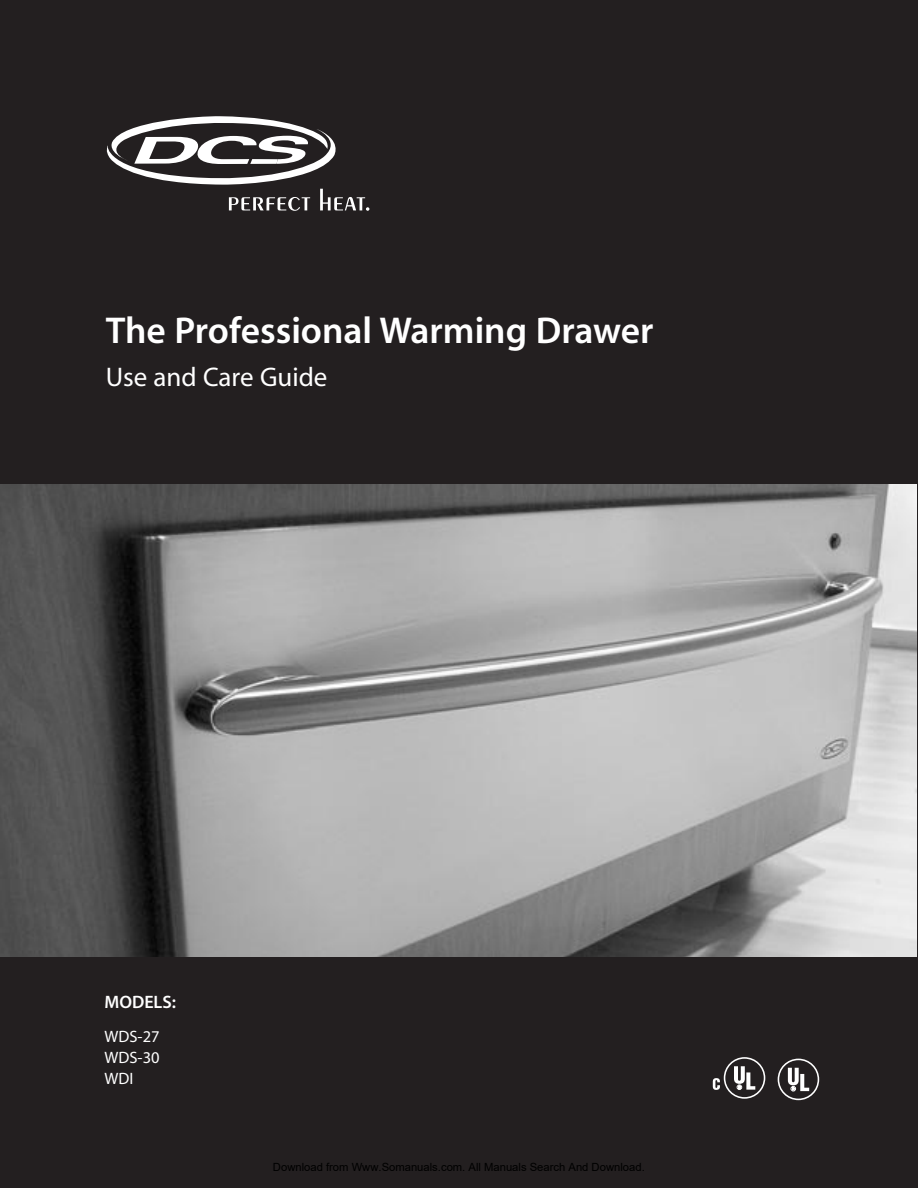
<style>
.page{position:relative;width:918px;height:1188px;background:#231f20}
.page>*{position:absolute;margin:0;border:0;box-sizing:border-box;transform-origin:0 0}
.t1{font:37.5px "Myriad MM 565 600";color:#fff}
.t2{font:27px "Myriad MM 400 600";color:#fff}
.t3{font:18px "Myriad MM 565 600";color:#fff}
.t4{font:16.5px/21px "Myriad MM 400 600";color:#fff;text-align:justify}
.t5{font:11.25px "Arial";color:#000}
</style>
<div class="page">
<img style="left:0;top:485px;width:917px;height:472px">
<svg style="left:107px;top:116px;width:262px;height:95px"></svg>
<svg style="left:734px;top:1066px;width:21px;height:24px"></svg>
<svg style="left:713px;top:1078px;width:7px;height:12px"></svg>
<div style="left:724px;top:1057px;width:41px;height:42px;border:2px solid #fff;border-radius:50%"></div>
<svg style="left:788px;top:1068px;width:21px;height:23px"></svg>
<div style="left:778px;top:1059px;width:41px;height:41px;border:2px solid #fff;border-radius:50%"></div>
<h1 class="t1" style="left:106px;top:316px;width:549px">The Professional Warming Drawer</h1>
<h2 class="t2" style="left:106px;top:367px;width:223px">Use and Care Guide</h2>
<h3 class="t3" style="left:105px;top:996px;width:73px">MODELS:</h3>
<h3 class="t4" style="left:105px;top:1028px;width:57px">WDS-27<br>WDS-30<br>WDI</h3>
<p class="t5" style="left:273px;top:1160px;width:373px">Download from Www.Somanuals.com. All Manuals Search And Download.</p>
</div>
